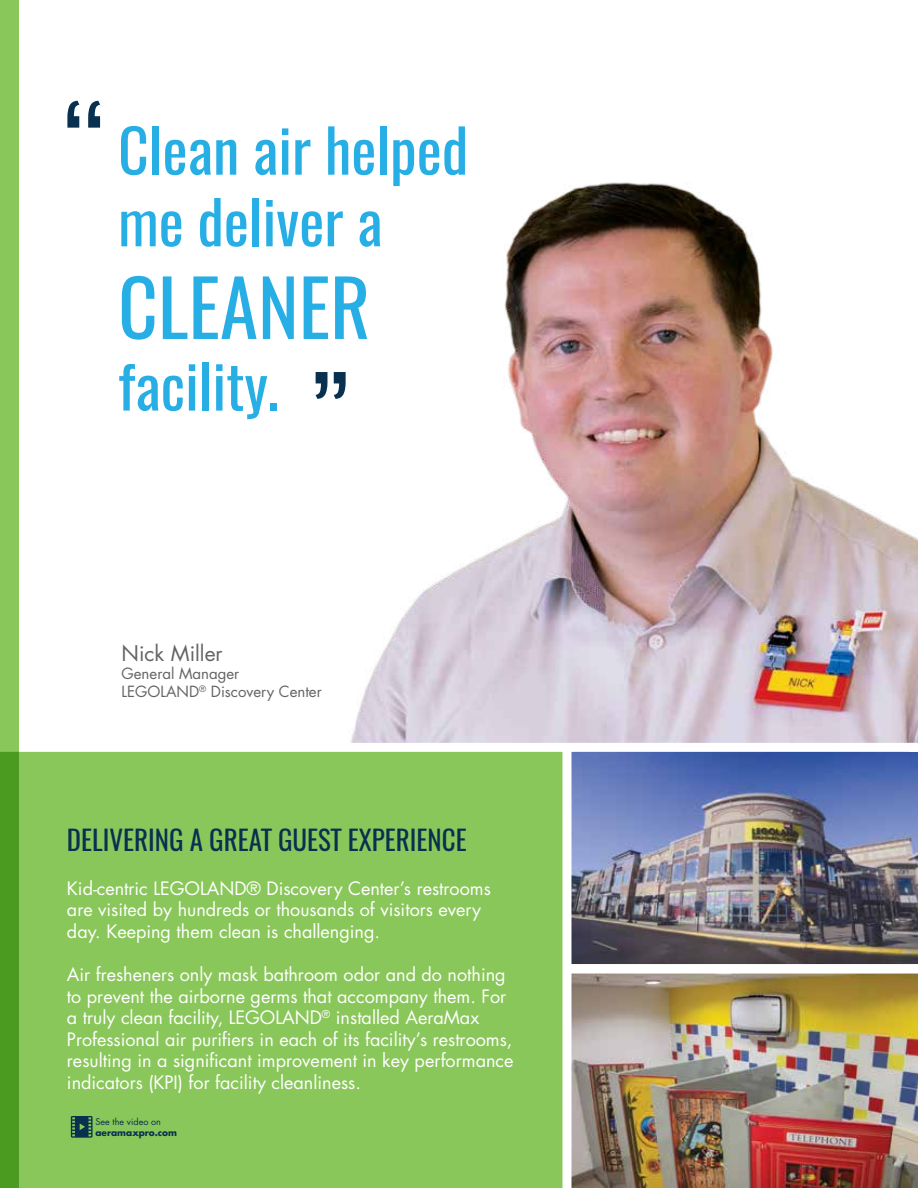
<style>
.page{position:relative;width:918px;height:1188px;background:#fff}
.page>*{position:absolute;margin:0;border:0;box-sizing:border-box;transform-origin:0 0}
.t1{font:101.85px "Oswald";color:#083050}
.t2{font:77.25px "Oswald";color:#27afe5}
.t3{font:59.7px/71.6px "Oswald";color:#27afe5}
.t4{font:27px "Oswald";color:#083050}
.t5{font:21px "Futura Std";color:#636466}
.t6{font:18px/21.6px "Futura Std";color:#fff}
.t7{font:15px/18px "Futura Std";color:#636466}
.t8{font:700 9px "Futura Std";color:#083050}
.t9{font:9px "Futura Std";color:#083050}
</style>
<div class="page">
<img style="left:350px;top:182px;width:568px;height:561px">
<div style="left:0;top:747px;width:567px;height:441px;background:#8ac75b"></div>
<img style="left:572px;top:752px;width:346px;height:436px">
<div style="left:0;top:743px;width:918px;height:9px;background:#fff"></div>
<div style="left:562px;top:747px;width:10px;height:441px;background:#fff"></div>
<svg style="left:71px;top:1116px;width:22px;height:22px"></svg>
<svg style="left:0;top:0;width:18px;height:1188px;fill:#8ac75b"></svg>
<div style="left:909px;top:307px;width:9px;height:9px;background:#fff"></div>
<div style="left:569px;top:964px;width:349px;height:10px;background:#fff"></div>
<h1 class="t1" style="left:62px;top:75px;width:48px">“</h1>
<h3 class="t3" style="left:118px;top:115px;width:352px">Clean air helped me deliver a</h3>
<h2 class="t2" style="left:118px;top:254px;width:254px">CLEANER</h2>
<h3 class="t3" style="left:118px;top:351px;width:162px">facility.</h3>
<h1 class="t1" style="left:305px;top:342px;width:50px">”</h1>
<p class="t5" style="left:122px;top:640px;width:103px">Nick Miller</p>
<p class="t7" style="left:122px;top:665px;width:202px">General Manager<br>LEGOLAND<sup>®</sup> Discovery Center</p>
<h3 class="t4" style="left:67px;top:822px;width:401px">DELIVERING A GREAT GUEST EXPERIENCE</h3>
<p class="t6" style="left:67px;top:877px;width:425px">Kid-centric LEGOLAND® Discovery Center’s restrooms are visited by hundreds or thousands of visitors every day. Keeping them clean is challenging.</p>
<p class="t6" style="left:67px;top:964px;width:448px">Air fresheners only mask bathroom odor and do nothing to prevent the airborne germs that accompany them. For a truly clean facility, LEGOLAND<sup>®</sup> installed AeraMax Professional air purifiers in each of its facility’s restrooms, resulting in a significant improvement in key performance indicators (KPI) for facility cleanliness.</p>
<p class="t9" style="left:95px;top:1116px;width:67px">See the video on</p>
<p class="t8" style="left:95px;top:1127px;width:83px">aeramaxpro.com</p>
</div>
